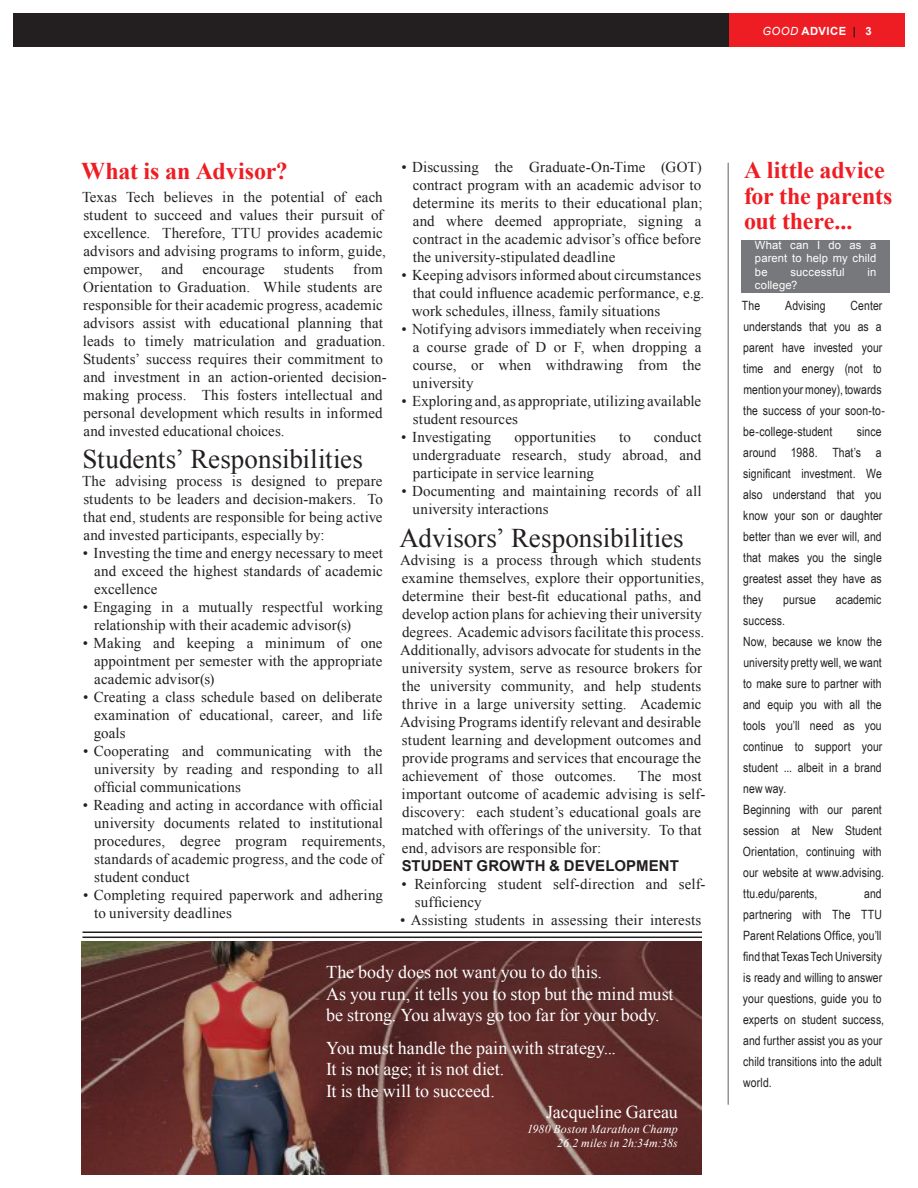
<style>
.page{position:relative;width:918px;height:1188px;background:#fff}
.page>*{position:absolute;margin:0;border:0;box-sizing:border-box;transform-origin:0 0}
.Section_Intro_Text{font:27px "Times New Roman";color:#231f20}
.Section_Intro_Text-2{font:700 24px/25.5px "Times New Roman";letter-spacing:-.005em;color:#ee1d23}
.Section_Intro_Text-3{font:18px/21.6px "Times New Roman";letter-spacing:-.005em;color:#fff}
.Running_Copy{font:15px/18px "Times New Roman";letter-spacing:.005em;color:#231f20}
.List_Bullet{font:15px/18px "Times New Roman";letter-spacing:.005em;color:#231f20;text-align:justify}
.Running_Copy-2{font:700 15px "Arial";letter-spacing:.01em;color:#231f20}
.Running_Copy-3{font:12.75px/21px "Arial Narrow";letter-spacing:.01em;color:#231f20}
.Section_Intro_Text-4{font:italic 12px "Times New Roman";letter-spacing:.01em;color:#fff}
.Running_Copy-4{font:11.25px/13.5px "Arial";letter-spacing:.01em;color:#fff;text-align:justify}
.t1{font:700 11.25px "Arial";letter-spacing:.045em;color:#fff}
.s1{font-weight:400;font-style:italic}
.s2{color:#231f20}
</style>
<div class="page">
<hr style="left:728px;top:163px;width:1px;height:942px;background:#939598">
<div style="left:14px;top:14px;width:890px;height:33px;background:#231f20"></div>
<div style="left:729px;top:14px;width:175px;height:33px;background:#ee1d23"></div>
<div style="left:741px;top:241px;width:149px;height:52px;background:#76787b"></div>
<img style="left:81px;top:942px;width:621px;height:232px">
<hr style="left:82px;top:932px;width:620px;height:1px;background:#231f20">
<hr style="left:82px;top:937px;width:620px;height:1px;background:#231f20">
<p class="t1" style="left:762px;top:24px;width:111px"><span class="s1">gOOD</span> ADVICE <span class="s2">|</span> 3</p>
<p class="Section_Intro_Text-2" style="left:81px;top:158px;width:208px">What is an Advisor?</p>
<p class="Running_Copy" style="left:82px;top:188px;width:305px">Texas Tech believes in the potential of each student to succeed and values their pursuit of excellence. Therefore, TTU provides academic advisors and advising programs to inform, guide, empower,</p>
<p class="Running_Copy" style="left:162px;top:260px;width:23px">and</p>
<p class="Running_Copy" style="left:202px;top:260px;width:64px">encourage</p>
<p class="Running_Copy" style="left:284px;top:260px;width:52px">students</p>
<p class="Running_Copy" style="left:83px;top:260px;width:305px;text-indent:270px">from Orientation to Graduation. While students are responsible for their academic progress, academic advisors assist with educational planning that leads to timely matriculation and graduation.<br>Students’ success requires their commitment to and investment in an action-oriented decision&shy;making process. This fosters intellectual and personal development which results in informed and invested educational choices.</p>
<p class="Section_Intro_Text" style="left:83px;top:441px;width:282px">Students’ Responsibilities</p>
<p class="Running_Copy" style="left:82px;top:472px;width:302px;text-align:justify">The advising process is designed to prepare students to be leaders and decision-makers. To that end, students are responsible for being active and invested participants, especially by:</p>
<p class="List_Bullet" style="left:94px;top:544px;width:290px;text-indent:-12px">• Investing the time and energy necessary to meet and exceed the highest standards of academic excellence</p>
<p class="List_Bullet" style="left:94px;top:598px;width:291px;text-indent:-11px">• Engaging in a mutually respectful working relationship with their academic advisor(s)</p>
<p class="List_Bullet" style="left:94px;top:634px;width:290px;text-indent:-11px">• Making and keeping a minimum of one appointment per semester with the appropriate academic advisor(s)</p>
<p class="List_Bullet" style="left:94px;top:688px;width:290px;text-indent:-11px">• Creating a class schedule based on deliberate examination of educational, career, and life goals</p>
<p class="List_Bullet" style="left:94px;top:742px;width:290px;text-indent:-11px">• Cooperating and communicating with the university by reading and responding to all official communications</p>
<p class="List_Bullet" style="left:94px;top:796px;width:293px;text-align:left;text-indent:-11px">• Reading and acting in accordance with official university documents related to institutional procedures, degree program requirements, standards of academic progress, and the code of student conduct</p>
<p class="List_Bullet" style="left:94px;top:886px;width:291px;text-indent:-11px">• Completing required paperwork and adhering to university deadlines</p>
<p class="List_Bullet" style="left:413px;top:158px;width:291px;text-indent:-11px">• Discussing the Graduate-On-Time (GOT) contract program with an academic advisor to determine its merits to their educational plan; and where deemed appropriate, signing a contract in the academic advisor’s office before the university-stipulated deadline</p>
<p class="List_Bullet" style="left:412px;top:266px;width:294px;text-align:left;text-indent:-11px">• Keeping advisors informed about circumstances that could influence academic performance, e.g. work schedules, illness, family situations</p>
<p class="List_Bullet" style="left:413px;top:320px;width:291px;text-indent:-11px">• Notifying advisors immediately when receiving a course grade of D or F, when dropping a course, or when withdrawing from the university</p>
<p class="List_Bullet" style="left:413px;top:392px;width:290px;text-indent:-11px">• Exploring and, as appropriate, utilizing available student resources</p>
<p class="List_Bullet" style="left:401px;top:428px;width:92px">• Investigating</p>
<p class="List_Bullet" style="left:514px;top:428px;width:83px">opportunities</p>
<p class="List_Bullet" style="left:619px;top:428px;width:13px">to</p>
<p class="List_Bullet" style="left:413px;top:428px;width:291px;text-indent:241px">conduct undergraduate research, study abroad, and participate in service learning</p>
<p class="List_Bullet" style="left:413px;top:482px;width:290px;text-indent:-11px">• Documenting and maintaining records of all university interactions</p>
<p class="Section_Intro_Text" style="left:400px;top:520px;width:286px">Advisors’ Responsibilities</p>
<p class="Running_Copy" style="left:400px;top:551px;width:306px">Advising is a process through which students examine themselves, explore their opportunities, determine their best-fit educational paths, and develop action plans for achieving their university degrees. Academic advisors facilitate this process.<br>Additionally, advisors advocate for students in the university system, serve as resource brokers for the university community, and help students thrive in a large university setting. Academic Advising Programs identify relevant and desirable student learning and development outcomes and provide programs and services that encourage the achievement of those outcomes.</p>
<p class="Running_Copy" style="left:402px;top:767px;width:305px;text-indent:236px">The most important outcome of academic advising is self&shy;discovery: each student’s educational goals are matched with offerings of the university. To that end, advisors are responsible for:</p>
<p class="Running_Copy-2" style="left:402px;top:856px;width:21px">STUDE</p>
<p class="Running_Copy-2" style="left:453px;top:856px;width:223px">NT GROWTH &amp; DEVELOPMENT</p>
<p class="Running_Copy" style="left:414px;top:875px;width:293px">Reinforcing student self-direction and self&shy;sufficiency</p>
<p class="List_Bullet" style="left:400px;top:911px;width:303px">• Assisting students in assessing their interests</p>
<p class="Running_Copy" style="left:401px;top:875px;width:7px">•</p>
<p class="Section_Intro_Text-3" style="left:326px;top:961px;width:277px">The body does not want you to do this.</p>
<p class="Section_Intro_Text-3" style="left:326px;top:983px;width:349px">As you run, it tells you to stop but the mind must be strong. You always go too far for your body.</p>
<p class="Section_Intro_Text-3" style="left:326px;top:1037px;width:292px">You must handle the pain with strategy...</p>
<p class="Section_Intro_Text-3" style="left:326px;top:1058px;width:180px">It is not age; it is not diet.</p>
<p class="Section_Intro_Text-3" style="left:326px;top:1080px;width:170px">It is the will to succeed.</p>
<p class="Section_Intro_Text-3" style="left:546px;top:1101px;width:133px">Jacqueline Gareau</p>
<p class="Section_Intro_Text-4" style="left:527px;top:1121px;width:152px">1980 Boston Marathon Champ</p>
<p class="Section_Intro_Text-4" style="left:557px;top:1135px;width:122px">26.2 miles in 2h:34m:38s</p>
<p class="Section_Intro_Text-2" style="left:744px;top:157px;width:150px">A little advice for the parents out there...</p>
<p class="Running_Copy-4" style="left:755px;top:238px;width:123px">What can I do as a parent to help my child be</p>
<p class="Running_Copy-4" style="left:790px;top:265px;width:56px">successful</p>
<p class="Running_Copy-4" style="left:867px;top:265px;width:10px">in</p>
<p class="Running_Copy-4" style="left:755px;top:279px;width:44px">college?</p>
<p class="Running_Copy-3" style="left:743px;top:294px;width:143px;text-indent:107px">Center understands that you as a parent have invested your time and energy (not to mention your money), towards the success of your soon-to&shy;be-college-student</p>
<p class="Running_Copy-3" style="left:742px;top:294px;width:20px">The</p>
<p class="Running_Copy-3" style="left:785px;top:294px;width:42px">Advising</p>
<p class="Running_Copy-3" style="left:743px;top:420px;width:141px;text-align:justify;text-indent:114px">since around 1988. That’s a significant investment. We also understand that you know your son or daughter better than we ever will, and that makes you the single greatest asset they have as they</p>
<p class="Running_Copy-3" style="left:783px;top:588px;width:34px">pursue</p>
<p class="Running_Copy-3" style="left:836px;top:588px;width:47px">academic</p>
<p class="Running_Copy-3" style="left:743px;top:609px;width:43px">success.</p>
<p class="Running_Copy-3" style="left:743px;top:630px;width:141px;text-align:justify">Now, because we know the university pretty well, we want to make sure to partner with and equip you with all the tools you’ll need as you continue to support your student ... albeit in a brand new way.</p>
<p class="Running_Copy-3" style="left:743px;top:798px;width:143px">Beginning with our parent session at New Student<br>Orientation, continuing with our website at www.advising. ttu.edu/parents,</p>
<p class="Running_Copy-3" style="left:743px;top:882px;width:143px;text-indent:121px">and partnering with The TTU<br>Parent Relations Office, you’ll find that Texas Tech University is ready and willing to answer your questions, guide you to experts on student success, and further assist you as your child transitions into the adult world.</p>
</div>
